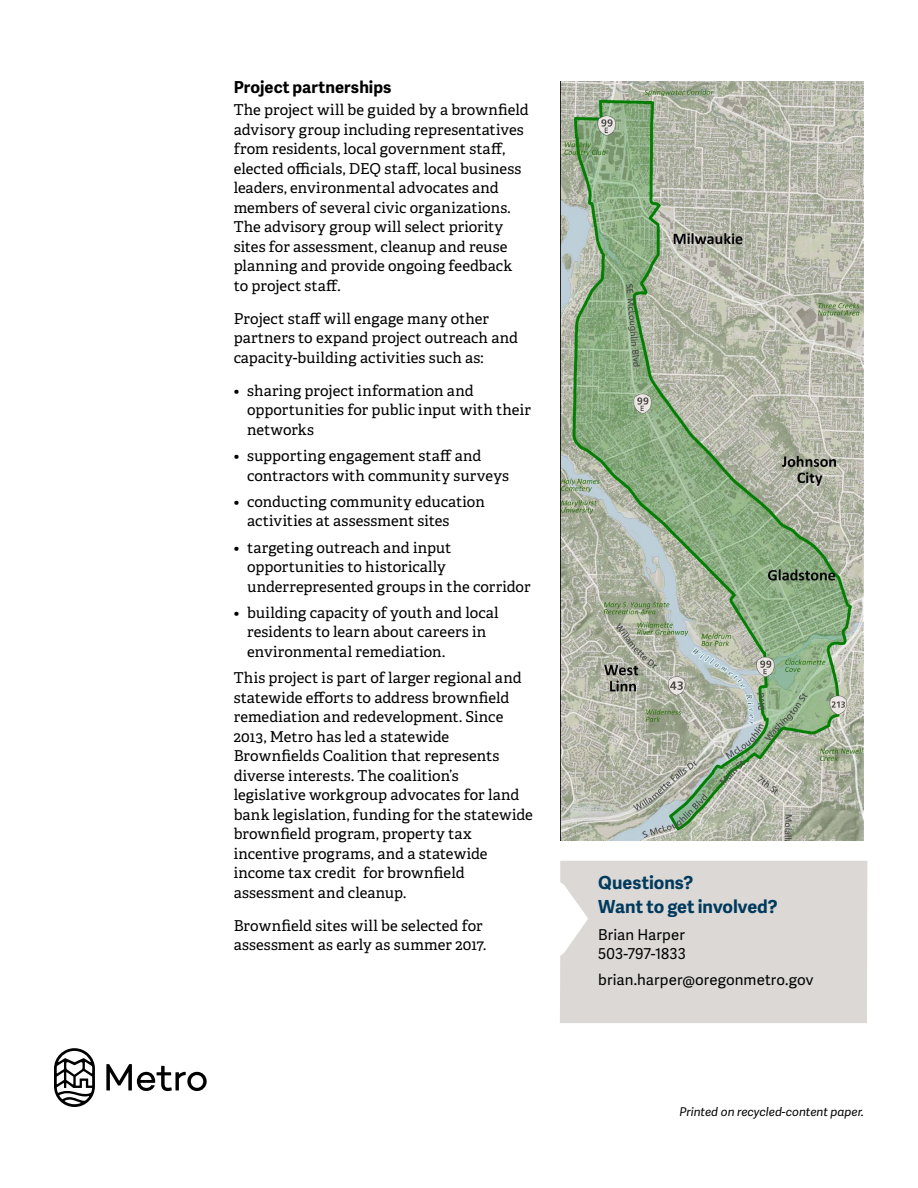
<style>
.page{position:relative;width:918px;height:1188px;background:#fff}
.page>*{position:absolute;margin:0;border:0;box-sizing:border-box;transform-origin:0 0}
.t1{font:700 18px/24px "Adelle Sans";color:#003a5d}
.t2{font:700 16.5px "Adelle Sans";letter-spacing:.005em;color:#000}
.t3{font:15px/19.5px "Adelle PE";letter-spacing:.005em;color:#000}
.t4{font:15px/19.5px "Adelle Sans";letter-spacing:.005em;color:#000}
.t5{font:italic 12px "Adelle Sans";color:#000}
</style>
<div class="page">
<div style="left:560px;top:861px;width:307px;height:162px;background:#dbd8d6"></div>
<svg style="left:106px;top:1064px;width:101px;height:27px"></svg>
<svg style="left:54px;top:1048px;width:41px;height:59px"></svg>
<img style="left:560px;top:81px;width:304px;height:759px">
<p class="t2" style="left:234px;top:75px;width:159px">Project partnerships</p>
<p class="t3" style="left:234px;top:100px;width:297px">The project will be guided by a brownfield advisory group including representatives from residents, local government staff, elected officials, DEQ staff, local business leaders, environmental advocates and members of several civic organizations.<br>The advisory group will select priority sites for assessment, cleanup and reuse planning and provide ongoing feedback to project staff.</p>
<p class="t3" style="left:234px;top:308px;width:286px">Project staff will engage many other partners to expand project outreach and capacity-building activities such as:</p>
<p class="t3" style="left:247px;top:380px;width:285px;text-indent:-14px">• sharing project information and opportunities for public input with their networks</p>
<p class="t3" style="left:247px;top:445px;width:263px;text-indent:-14px">• supporting engagement staff and contractors with community surveys</p>
<p class="t3" style="left:247px;top:491px;width:239px;text-indent:-14px">• conducting community education activities at assessment sites</p>
<p class="t3" style="left:247px;top:537px;width:285px;text-indent:-14px">• targeting outreach and input opportunities to historically underrepresented groups in the corridor</p>
<p class="t3" style="left:247px;top:602px;width:253px;text-indent:-14px">• building capacity of youth and local residents to learn about careers in environmental remediation.</p>
<p class="t3" style="left:234px;top:667px;width:301px">This project is part of larger regional and statewide efforts to address brownfield remediation and redevelopment. Since 2013, Metro has led a statewide Brownfields Coalition that represents diverse interests. The coalition’s legislative workgroup advocates for land bank legislation, funding for the statewide brownfield program, property tax incentive programs, and a statewide income tax credit for brownfield assessment and cleanup.</p>
<p class="t3" style="left:234px;top:915px;width:254px">Brownfield sites will be selected for assessment as early as summer 2017.</p>
<p class="t1" style="left:598px;top:870px;width:181px">Questions?<br>Want to get involved?</p>
<p class="t4" style="left:598px;top:924px;width:89px">Brian Harper<br>503-797-1833</p>
<p class="t4" style="left:598px;top:970px;width:217px">brian.harper@oregonmetro.gov</p>
<p class="t5" style="left:679px;top:1103px;width:186px">Printed on recycled-content paper.</p>
</div>
